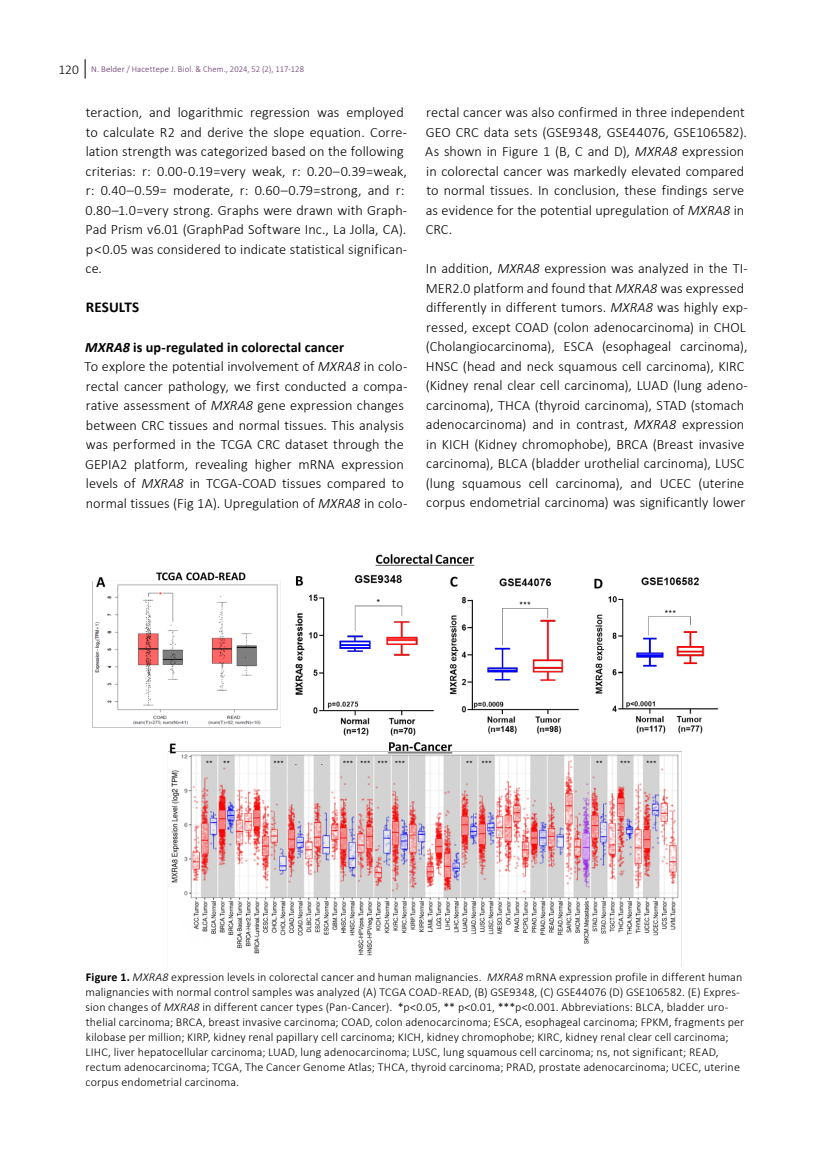
<style>
.page{position:relative;width:830px;height:1170px;background:#fff}
.page>*{position:absolute;margin:0;border:0;box-sizing:border-box;transform-origin:0 0}
.t1{font:700 15px "Calibri";letter-spacing:.005em;color:#000}
.t2{font:300 14.25px/19.5px "Calibri";letter-spacing:.005em;color:#000}
.t3{font:300 12px/15px "Calibri";letter-spacing:.01em;color:#000}
.t4{font:300 9px "Calibri";letter-spacing:.015em;color:#642e68}
.s1{font-size:13.5px;color:#000}
.s2{font-weight:700;font-style:italic}
.s3{font-weight:700}
.s4{font-style:italic}
</style>
<div class="page">
<svg style="left:85px;top:59px;width:1px;height:20px"></svg>
<img style="left:92px;top:554px;width:627px;height:412px">
<p class="t4" style="left:58px;top:63px;width:247px"><span class="s1">120</span> N. Belder / Hacettepe J. Biol. &amp; Chem., 2024, 52 (2), 117-128</p>
<p class="t2" style="left:85px;top:103px;width:323px">teraction, and logarithmic regression was employed to calculate R2 and derive the slope equation. Corre&shy;lation strength was categorized based on the following criterias: r: 0.00-0.19=very weak, r: 0.20–0.39=weak, r: 0.40–0.59= moderate, r: 0.60–0.79=strong, and r:<br>0.80–1.0=very strong. Graphs were drawn with Graph-Pad Prism v6.01 (GraphPad Software Inc., La Jolla, CA). p &lt; 0.05 was considered to indicate statistical significan&shy;ce.</p>
<p class="t1" style="left:86px;top:297px;width:55px">RESULTS</p>
<p class="t2" style="left:85px;top:337px;width:324px"><span class="s2">MXRA8</span> <span class="s3">is up-regulated in colorectal cancer<br></span>To explore the potential involvement of <span class="s4">MXRA8</span> in colo&shy;rectal cancer pathology, we first conducted a compa&shy;rative assessment of <span class="s4">MXRA8</span> gene expression changes between CRC tissues and normal tissues. This analysis was performed in the TCGA CRC dataset through the GEPIA2 platform, revealing higher mRNA expression levels of <span class="s4">MXRA8</span> in TCGA-COAD tissues compared to normal tissues (Fig 1A). Upregulation of <span class="s4">MXRA8</span> in colo-</p>
<p class="t2" style="left:425px;top:103px;width:323px">rectal cancer was also confirmed in three independent GEO CRC data sets (GSE9348, GSE44076, GSE106582).<br>As shown in Figure 1 (B, C and D), <span class="s4">MXRA8</span> expression in colorectal cancer was markedly elevated compared to normal tissues. In conclusion, these findings serve as evidence for the potential upregulation of <span class="s4">MXRA8</span> in CRC.</p>
<p class="t2" style="left:425px;top:259px;width:323px">In addition, <span class="s4">MXRA8</span> expression was analyzed in the TI-MER2.0 platform and found that <span class="s4">MXRA8</span> was expressed differently in different tumors. <span class="s4">MXRA8</span> was highly exp&shy;ressed, except COAD (colon adenocarcinoma) in CHOL (Cholangiocarcinoma), ESCA (esophageal carcinoma), HNSC (head and neck squamous cell carcinoma), KIRC (Kidney renal clear cell carcinoma), LUAD (lung adeno&shy;carcinoma), THCA (thyroid carcinoma), STAD (stomach adenocarcinoma) and in contrast, <span class="s4">MXRA8</span> expression in KICH (Kidney chromophobe), BRCA (Breast invasive carcinoma), BLCA (bladder urothelial carcinoma), LUSC (lung squamous cell carcinoma), and UCEC (uterine corpus endometrial carcinoma) was significantly lower</p>
<p class="t3" style="left:85px;top:969px;width:660px"><span class="s3">Figure 1.</span> <span class="s4">MXRA8</span> expression levels in colorectal cancer and human malignancies. <span class="s4">MXRA8</span> mRNA expression profile in different human malignancies with normal control samples was analyzed (A) TCGA COAD-READ, (B) GSE9348, (C) GSE44076 (D) GSE106582. (E) Expres&shy;sion changes of <span class="s4">MXRA8</span> in different cancer types (Pan-Cancer). *p&lt;0.05, ** p&lt;0.01, ***p&lt;0.001. Abbreviations: BLCA, bladder uro&shy;thelial carcinoma; BRCA, breast invasive carcinoma; COAD, colon adenocarcinoma; ESCA, esophageal carcinoma; FPKM, fragments per kilobase per million; KIRP, kidney renal papillary cell carcinoma; KICH, kidney chromophobe; KIRC, kidney renal clear cell carcinoma; LIHC, liver hepatocellular carcinoma; LUAD, lung adenocarcinoma; LUSC, lung squamous cell carcinoma; ns, not significant; READ, rectum adenocarcinoma; TCGA, The Cancer Genome Atlas; THCA, thyroid carcinoma; PRAD, prostate adenocarcinoma; UCEC, uterine corpus endometrial carcinoma.</p>
</div>
